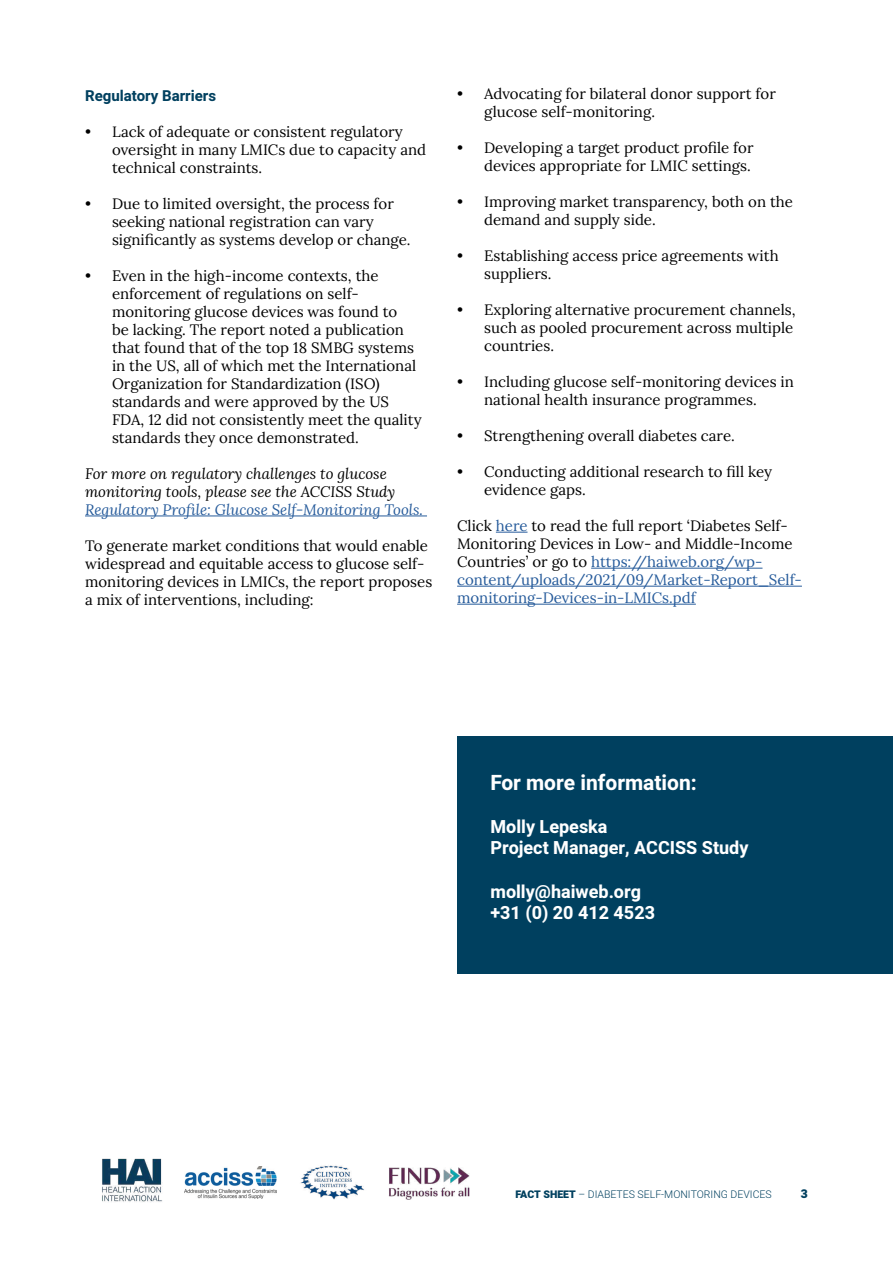
<style>
.page{position:relative;width:893px;height:1263px;background:#fff}
.page>*{position:absolute;margin:0;border:0;box-sizing:border-box;transform-origin:0 0}
.t1{font:700 21px "Heebo";color:#fff}
.t2{font:700 18px/21.6px "Heebo";color:#fff}
.t3{font:15px/18px "Lora";color:#000}
.t4{font:15px/18px "Lora";color:#265b9b}
.t5{font:italic 15px/18px "Lora";color:#000}
.t6{font:italic 15px "Lora";color:#265b9b}
.t7{font:700 15px "Heebo";color:#00405f}
.t8{font:900 12px "Heebo";color:#00405f}
.t9{font:300 10.5px "Heebo";color:#00405f}
.s1{color:#000}
.s2{font-weight:900}
</style>
<div class="page">
<img style="left:102px;top:1158px;width:60px;height:44px">
<img style="left:184px;top:1166px;width:92px;height:33px">
<img style="left:300px;top:1165px;width:64px;height:35px">
<img style="left:389px;top:1167px;width:81px;height:33px">
<hr style="left:85px;top:516px;width:342px;height:1px;background:#265b9b">
<hr style="left:496px;top:532px;width:31px;height:1px;background:#265b9b">
<hr style="left:591px;top:568px;width:171px;height:1px;background:#265b9b">
<hr style="left:457px;top:586px;width:345px;height:1px;background:#265b9b">
<hr style="left:457px;top:604px;width:239px;height:1px;background:#265b9b">
<div style="left:457px;top:736px;width:436px;height:238px;background:#00405f"></div>
<p class="t7" style="left:85px;top:85px;width:133px">Regulatory Barriers</p>
<p class="t3" style="left:112px;top:124px;width:316px;text-indent:-27px">• Lack of adequate or consistent regulatory oversight in many LMICs due to capacity and technical constraints.</p>
<p class="t3" style="left:112px;top:196px;width:300px;text-indent:-27px">• Due to limited oversight, the process for seeking national registration can vary significantly as systems develop or change.</p>
<p class="t3" style="left:112px;top:268px;width:311px;text-indent:-27px">• Even in the high-income contexts, the enforcement of regulations on self&shy;monitoring glucose devices was found to<br>be lacking. The report noted a publication that found that of the top 18 SMBG systems in the US, all of which met the International Organization for Standardization (ISO) standards and were approved by the US FDA, 12 did not consistently meet the quality standards they once demonstrated.</p>
<p class="t5" style="left:85px;top:466px;width:312px">For more on regulatory challenges to glucose monitoring tools, please see the ACCISS Study</p>
<p class="t6" style="left:85px;top:499px;width:340px">Regulatory Profile: Glucose Self-Monitoring Tools.</p>
<p class="t3" style="left:85px;top:538px;width:349px">To generate market conditions that would enable widespread and equitable access to glucose self&shy;monitoring devices in LMICs, the report proposes a mix of interventions, including:</p>
<p class="t3" style="left:484px;top:86px;width:293px;text-indent:-27px">• Advocating for bilateral donor support for glucose self-monitoring.</p>
<p class="t3" style="left:457px;top:140px;width:298px;text-align:right">• Developing a target product profile for devices appropriate for LMIC settings.</p>
<p class="t3" style="left:484px;top:194px;width:310px;text-indent:-27px">• Improving market transparency, both on the demand and supply side.</p>
<p class="t3" style="left:484px;top:248px;width:296px;text-indent:-27px">• Establishing access price agreements with suppliers.</p>
<p class="t3" style="left:484px;top:302px;width:313px;text-indent:-27px">• Exploring alternative procurement channels, such as pooled procurement across multiple countries.</p>
<p class="t3" style="left:484px;top:374px;width:311px;text-indent:-27px">• Including glucose self-monitoring devices in national health insurance programmes.</p>
<p class="t3" style="left:457px;top:428px;width:279px">• Strengthening overall diabetes care.</p>
<p class="t3" style="left:484px;top:464px;width:289px;text-indent:-27px">• Conducting additional research to fill key evidence gaps.</p>
<p class="t4" style="left:457px;top:518px;width:346px"><span class="s1">Click</span> here <span class="s1">to read the full report ‘Diabetes Self-Monitoring Devices in Low- and Middle-Income Countries’ or go to</span> https://haiweb.org/wp&shy;content/uploads/2021/09/Market-Report_Self&shy;monitoring-Devices-in-LMICs.pdf</p>
<h1 class="t1" style="left:490px;top:768px;width:208px">For more information:</h1>
<p class="t2" style="left:490px;top:815px;width:259px">Molly Lepeska<br>Project Manager, ACCISS Study</p>
<p class="t2" style="left:490px;top:880px;width:166px">molly@haiweb.org +31 (0) 20 412 4523</p>
<p class="t9" style="left:516px;top:1187px;width:258px"><span class="s2">FACT SHEET</span> – DIABETES SELF-MONITORING DEVICES</p>
<p class="t8" style="left:801px;top:1185px;width:8px">3</p>
</div>
